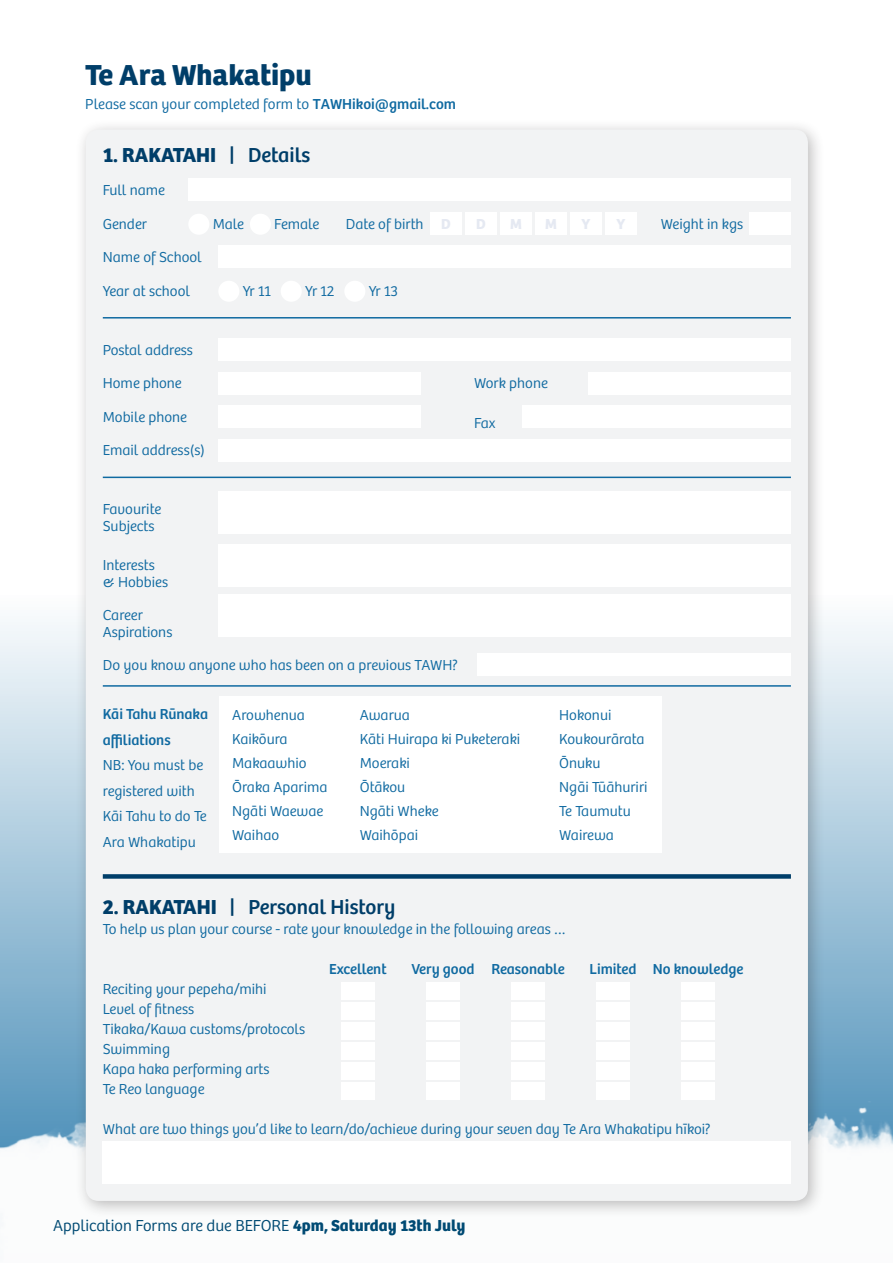
<style>
.page{position:relative;width:893px;height:1263px;background:#fff}
.page>*{position:absolute;margin:0;border:0;box-sizing:border-box;transform-origin:0 0}
.t1{font:700 30px "Bree";color:#003e69}
.t2{font:21px "Bree";color:#003e69}
.t3{font:700 21px "Bree";color:#003e69}
.t4{font:300 16.5px "Bree";color:#004a73}
.t5{font:300 15px/25.5px "Bree";color:#106aa1}
.t6{font:15px "Bree";color:#106aa1}
.t7{font:700 15px "Bree";color:#e5e9f2}
.s1{font-weight:400}
.s2{font-weight:700}
</style>
<div class="page">
<svg style="left:0;top:622px;width:893px;height:478px;background:#a9c9dd"></svg>
<img style="left:0;top:1100px;width:893px;height:49px">
<div style="left:74px;top:118px;width:751px;height:1100px;background:#231f20;opacity:.3"></div>
<div style="left:86px;top:130px;width:722px;height:1071px;background:#f2f3f4;border-radius:13px"></div>
<hr style="left:103px;top:317px;width:688px;height:1px;background:#106aa1">
<hr style="left:103px;top:477px;width:688px;height:1px;background:#106aa1">
<hr style="left:103px;top:685px;width:688px;height:2px;background:#106aa1">
<div style="left:188px;top:179px;width:603px;height:22px;background:#fff"></div>
<div style="left:188px;top:214px;width:21px;height:21px;background:#fff;border-radius:50%"></div>
<div style="left:250px;top:214px;width:21px;height:21px;background:#fff;border-radius:50%"></div>
<div style="left:430px;top:212px;width:32px;height:23px;background:#fff"></div>
<div style="left:465px;top:212px;width:32px;height:23px;background:#fff"></div>
<div style="left:500px;top:212px;width:32px;height:23px;background:#fff"></div>
<div style="left:535px;top:212px;width:32px;height:23px;background:#fff"></div>
<div style="left:570px;top:212px;width:32px;height:23px;background:#fff"></div>
<div style="left:605px;top:212px;width:32px;height:23px;background:#fff"></div>
<div style="left:750px;top:212px;width:41px;height:23px;background:#fff"></div>
<div style="left:218px;top:246px;width:573px;height:22px;background:#fff"></div>
<div style="left:218px;top:281px;width:21px;height:21px;background:#fff;border-radius:50%"></div>
<div style="left:281px;top:281px;width:21px;height:21px;background:#fff;border-radius:50%"></div>
<div style="left:344px;top:281px;width:21px;height:21px;background:#fff;border-radius:50%"></div>
<div style="left:218px;top:338px;width:573px;height:23px;background:#fff"></div>
<div style="left:218px;top:372px;width:203px;height:22px;background:#fff"></div>
<div style="left:588px;top:372px;width:203px;height:22px;background:#fff"></div>
<div style="left:218px;top:405px;width:203px;height:23px;background:#fff"></div>
<div style="left:522px;top:405px;width:269px;height:23px;background:#fff"></div>
<div style="left:218px;top:439px;width:573px;height:22px;background:#fff"></div>
<div style="left:218px;top:491px;width:573px;height:43px;background:#fff"></div>
<div style="left:218px;top:544px;width:573px;height:43px;background:#fff"></div>
<div style="left:218px;top:594px;width:573px;height:43px;background:#fff"></div>
<div style="left:478px;top:653px;width:313px;height:23px;background:#fff"></div>
<div style="left:103px;top:874px;width:688px;height:5px;background:#003e69"></div>
<div style="left:341px;top:982px;width:34px;height:18px;background:#fff"></div>
<div style="left:426px;top:982px;width:34px;height:18px;background:#fff"></div>
<div style="left:511px;top:982px;width:34px;height:18px;background:#fff"></div>
<div style="left:596px;top:982px;width:34px;height:18px;background:#fff"></div>
<div style="left:681px;top:982px;width:34px;height:18px;background:#fff"></div>
<div style="left:341px;top:1002px;width:34px;height:18px;background:#fff"></div>
<div style="left:426px;top:1002px;width:34px;height:18px;background:#fff"></div>
<div style="left:511px;top:1002px;width:34px;height:18px;background:#fff"></div>
<div style="left:596px;top:1002px;width:34px;height:18px;background:#fff"></div>
<div style="left:681px;top:1002px;width:34px;height:18px;background:#fff"></div>
<div style="left:341px;top:1022px;width:34px;height:18px;background:#fff"></div>
<div style="left:426px;top:1022px;width:34px;height:18px;background:#fff"></div>
<div style="left:511px;top:1022px;width:34px;height:18px;background:#fff"></div>
<div style="left:596px;top:1022px;width:34px;height:18px;background:#fff"></div>
<div style="left:681px;top:1022px;width:34px;height:18px;background:#fff"></div>
<div style="left:341px;top:1042px;width:34px;height:18px;background:#fff"></div>
<div style="left:426px;top:1042px;width:34px;height:18px;background:#fff"></div>
<div style="left:511px;top:1042px;width:34px;height:18px;background:#fff"></div>
<div style="left:596px;top:1042px;width:34px;height:18px;background:#fff"></div>
<div style="left:681px;top:1042px;width:34px;height:18px;background:#fff"></div>
<div style="left:341px;top:1062px;width:34px;height:18px;background:#fff"></div>
<div style="left:426px;top:1062px;width:34px;height:18px;background:#fff"></div>
<div style="left:511px;top:1062px;width:34px;height:18px;background:#fff"></div>
<div style="left:596px;top:1062px;width:34px;height:18px;background:#fff"></div>
<div style="left:681px;top:1062px;width:34px;height:18px;background:#fff"></div>
<div style="left:341px;top:1082px;width:34px;height:18px;background:#fff"></div>
<div style="left:426px;top:1082px;width:34px;height:18px;background:#fff"></div>
<div style="left:511px;top:1082px;width:34px;height:18px;background:#fff"></div>
<div style="left:596px;top:1082px;width:34px;height:18px;background:#fff"></div>
<div style="left:681px;top:1082px;width:34px;height:18px;background:#fff"></div>
<div style="left:103px;top:1141px;width:688px;height:43px;background:#fff"></div>
<div style="left:219px;top:696px;width:443px;height:157px;background:#fff"></div>
<p class="t1" style="left:85px;top:57px;width:228px">Te Ara Whakatipu</p>
<p class="t5" style="left:85px;top:92px;width:372px">Please scan your completed form to <span class="s1">TAWHikoi@gmail.com</span></p>
<p class="t3" style="left:103px;top:142px;width:209px">1. RAKATAHI <span class="s1">| Details</span></p>
<p class="t5" style="left:103px;top:178px;width:64px">Full name</p>
<p class="t5" style="left:103px;top:211px;width:46px">Gender</p>
<p class="t5" style="left:213px;top:211px;width:33px">Male</p>
<p class="t5" style="left:274px;top:211px;width:47px">Female</p>
<p class="t5" style="left:346px;top:211px;width:79px">Date of birth</p>
<p class="t7" style="left:441px;top:215px;width:11px">D</p>
<p class="t7" style="left:476px;top:215px;width:11px">D</p>
<p class="t7" style="left:510px;top:215px;width:13px">M</p>
<p class="t7" style="left:545px;top:215px;width:13px">M</p>
<p class="t7" style="left:582px;top:215px;width:10px">Y</p>
<p class="t7" style="left:617px;top:215px;width:10px">Y</p>
<p class="t5" style="left:661px;top:211px;width:84px">Weight in kgs</p>
<p class="t5" style="left:103px;top:245px;width:101px">Name of School</p>
<p class="t5" style="left:103px;top:278px;width:89px">Year at school</p>
<p class="t5" style="left:243px;top:278px;width:30px">Yr 11</p>
<p class="t5" style="left:305px;top:278px;width:31px">Yr 12</p>
<p class="t5" style="left:369px;top:278px;width:31px">Yr 13</p>
<p class="t5" style="left:103px;top:337px;width:92px">Postal address</p>
<p class="t5" style="left:103px;top:371px;width:80px">Home phone</p>
<p class="t5" style="left:474px;top:371px;width:75px">Work phone</p>
<p class="t5" style="left:103px;top:404px;width:86px">Mobile phone</p>
<p class="t5" style="left:474px;top:410px;width:23px">Fax</p>
<p class="t5" style="left:103px;top:438px;width:104px">Email address(s)</p>
<p class="t5" style="left:103px;top:501px;width:60px;line-height:16.5px">Favourite<br>Subjects</p>
<p class="t5" style="left:103px;top:557px;width:67px;line-height:16.5px">Interests &amp; Hobbies</p>
<p class="t5" style="left:103px;top:607px;width:71px;line-height:16.5px">Career<br>Aspirations</p>
<p class="t5" style="left:103px;top:652px;width:357px">Do you know anyone who has been on a previous TAWH?</p>
<p class="t5" style="left:103px;top:702px;width:107px"><span class="s1">Kāi Tahu Rūnaka affiliations<br></span>NB: You must be registered with<br>Kāi Tahu to do Te<br>Ara Whakatipu</p>
<p class="t5" style="left:232px;top:702px;width:74px">Arowhenua</p>
<p class="t5" style="left:360px;top:702px;width:52px">Awarua</p>
<p class="t5" style="left:559px;top:702px;width:54px">Hokonui</p>
<p class="t5" style="left:232px;top:726px;width:57px">Kaikōura</p>
<p class="t5" style="left:360px;top:726px;width:162px">Kāti Huirapa ki Puketeraki</p>
<p class="t5" style="left:559px;top:726px;width:87px">Koukourārata</p>
<p class="t5" style="left:232px;top:751px;width:76px">Makaawhio</p>
<p class="t5" style="left:360px;top:751px;width:52px">Moeraki</p>
<p class="t5" style="left:559px;top:751px;width:43px">Ōnuku</p>
<p class="t5" style="left:232px;top:775px;width:97px">Ōraka Aparima</p>
<p class="t5" style="left:360px;top:775px;width:47px">Ōtākou</p>
<p class="t5" style="left:559px;top:775px;width:90px">Ngāi Tūāhuriri</p>
<p class="t5" style="left:232px;top:799px;width:92px">Ngāti Waewae</p>
<p class="t5" style="left:360px;top:799px;width:80px">Ngāti Wheke</p>
<p class="t5" style="left:559px;top:799px;width:73px">Te Taumutu</p>
<p class="t5" style="left:232px;top:823px;width:48px">Waihao</p>
<p class="t5" style="left:360px;top:823px;width:60px">Waihōpai</p>
<p class="t5" style="left:559px;top:823px;width:56px">Wairewa</p>
<p class="t2" style="left:103px;top:894px;width:294px"><span class="s2">2. RAKATAHI</span> | Personal History</p>
<p class="t5" style="left:103px;top:916px;width:464px">To help us plan your course - rate your knowledge in the following areas …</p>
<p class="t6" style="left:329px;top:960px;width:59px">Excellent</p>
<p class="t6" style="left:411px;top:960px;width:155px">Very good Reasonable</p>
<p class="t6" style="left:590px;top:960px;width:155px">Limited No knowledge</p>
<p class="t5" style="left:103px;top:976px;width:165px">Reciting your pepeha/mihi</p>
<p class="t5" style="left:103px;top:996px;width:93px">Level of fitness</p>
<p class="t5" style="left:103px;top:1016px;width:204px">Tikaka/Kawa customs/protocols</p>
<p class="t5" style="left:103px;top:1036px;width:69px">Swimming</p>
<p class="t5" style="left:103px;top:1056px;width:168px">Kapa haka performing arts</p>
<p class="t5" style="left:103px;top:1076px;width:103px">Te Reo language</p>
<p class="t5" style="left:103px;top:1116px;width:609px">What are two things you’d like to learn/do/achieve during your seven day Te Ara Whakatipu hīkoi?</p>
<p class="t4" style="left:53px;top:1216px;width:414px">Application Forms are due BEFORE <span class="s2">4pm, Saturday 13th July</span></p>
</div>
